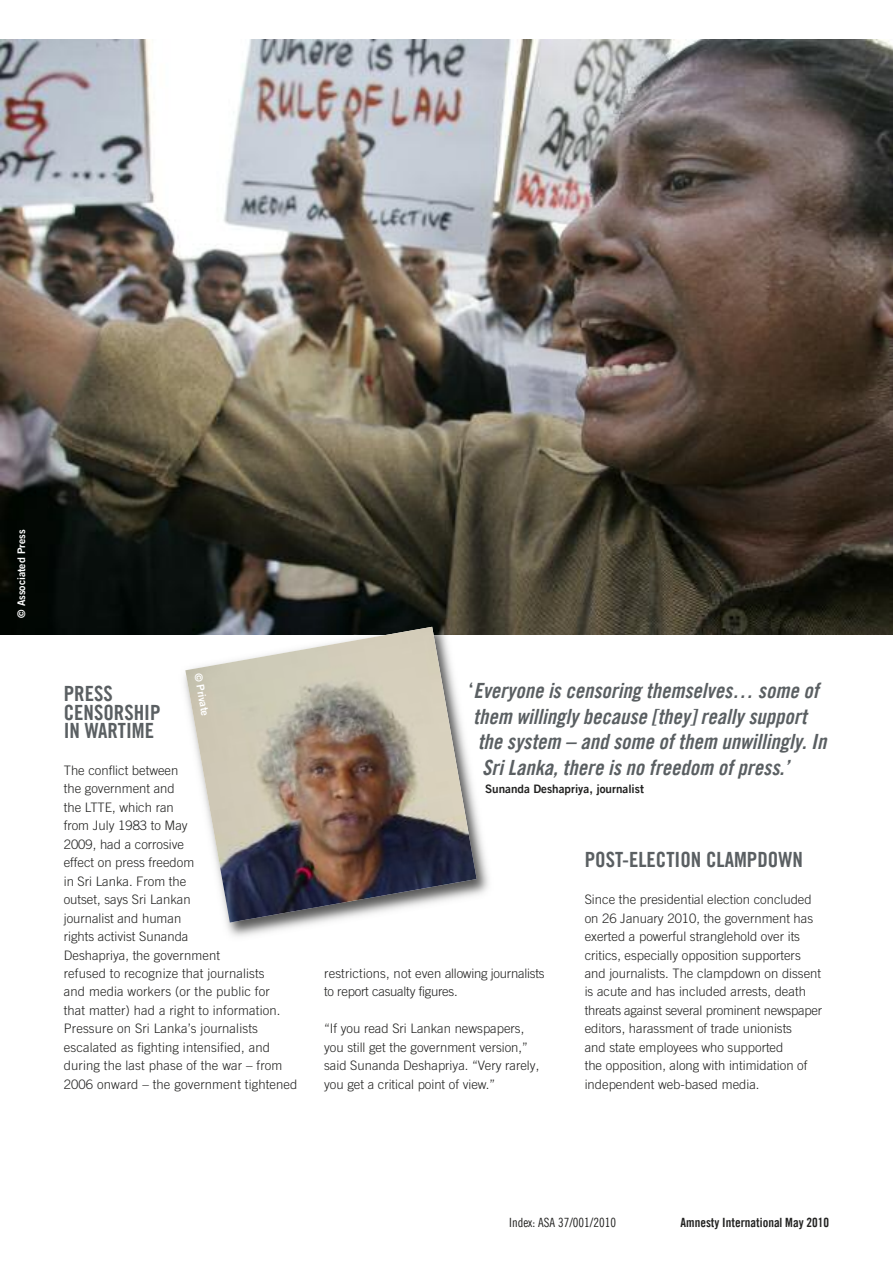
<style>
.page{position:relative;width:893px;height:1263px;background:#fff}
.page>*{position:absolute;margin:0;border:0;box-sizing:border-box;transform-origin:0 0}
.t1{font:21px "Amnesty Trade Gothic Bd Cn 20 Ob";color:#5a5f62}
.t2{font:21px/18.5px "Amnesty Trade Gothic Bd Cn 20";color:#5a5f62}
.t3{font:300 13.05px/18.5px "Amnesty Trade Gothic";color:#222221}
.t4{font:12.75px "Amnesty Trade Gothic Bd Cn 20";color:#222221}
.t5{font:12.75px "Amnesty Trade Gothic Cn 18";color:#222221}
.t6{font:11.7px "Amnesty Trade Gothic Bd 2";color:#222221}
.t7{font:10.5px "Amnesty Trade Gothic Bd 2";color:#fff}
.s1{font-family:"Amnesty Trade Gothic Bd Cn 20"}
</style>
<div class="page">
<img style="left:0;top:40px;width:893px;height:595px">
<img style="left:184px;top:676px;width:305px;height:261px">
<img style="left:354px;top:618px;width:98px;height:9px">
<img style="left:185px;top:627px;width:291px;height:295px">
<p class="t7" style="left:15px;top:618px;width:90px;rotate:-90deg">© Associated Press</p>
<p class="t7" style="left:204px;top:672px;width:45px;rotate:80deg">© Private</p>
<h1 class="t2" style="left:64px;top:684px;width:98px">PRESS<br>CENSORSHIP<br>IN WARTIME</h1>
<p class="t3" style="left:64px;top:761px;width:235px">The conflict between<br>the government and<br>the LTTE, which ran<br>from July 1983 to May<br>2009, had a corrosive<br>effect on press freedom<br>in Sri Lanka. From the<br>outset, says Sri Lankan<br>journalist and human<br>rights activist Sunanda<br>Deshapriya, the government<br>refused to recognize that journalists<br>and media workers (or the public for<br>that matter) had a right to information.<br>Pressure on Sri Lanka’s journalists escalated as fighting intensified, and during the last phase of the war – from<br>2006 onward – the government tightened</p>
<h1 class="t1" style="left:469px;top:678px;width:351px"><span class="s1">‘</span>Everyone is censoring themselves… some of</h1>
<h1 class="t1" style="left:473px;top:703px;width:335px">them willingly because [they] really support</h1>
<h1 class="t1" style="left:478px;top:729px;width:350px">the system – and some of them unwillingly. In</h1>
<h1 class="t1" style="left:482px;top:754px;width:308px">Sri Lanka, there is no freedom of press.’</h1>
<p class="t6" style="left:485px;top:782px;width:160px">Sunanda Deshapriya, journalist</p>
<p class="t3" style="left:324px;top:964px;width:222px">restrictions, not even allowing journalists to report casualty figures.</p>
<p class="t3" style="left:324px;top:1019px;width:217px">“If you read Sri Lankan newspapers, you still get the government version,” said Sunanda Deshapriya. “Very rarely, you get a critical point of view.”</p>
<h1 class="t2" style="left:585px;top:850px;width:220px">POST-ELECTION CLAMPDOWN</h1>
<p class="t3" style="left:585px;top:890px;width:239px">Since the presidential election concluded on 26 January 2010, the government has exerted a powerful stranglehold over its critics, especially opposition supporters and journalists. The clampdown on dissent is acute and has included arrests, death threats against several prominent newspaper editors, harassment of trade unionists<br>and state employees who supported<br>the opposition, along with intimidation of independent web-based media.</p>
<p class="t5" style="left:509px;top:1214px;width:108px">index: asa 37/001/2010</p>
<p class="t4" style="left:680px;top:1214px;width:150px">AMNESTY INTERNATIONAL MAY 2010</p>
</div>
